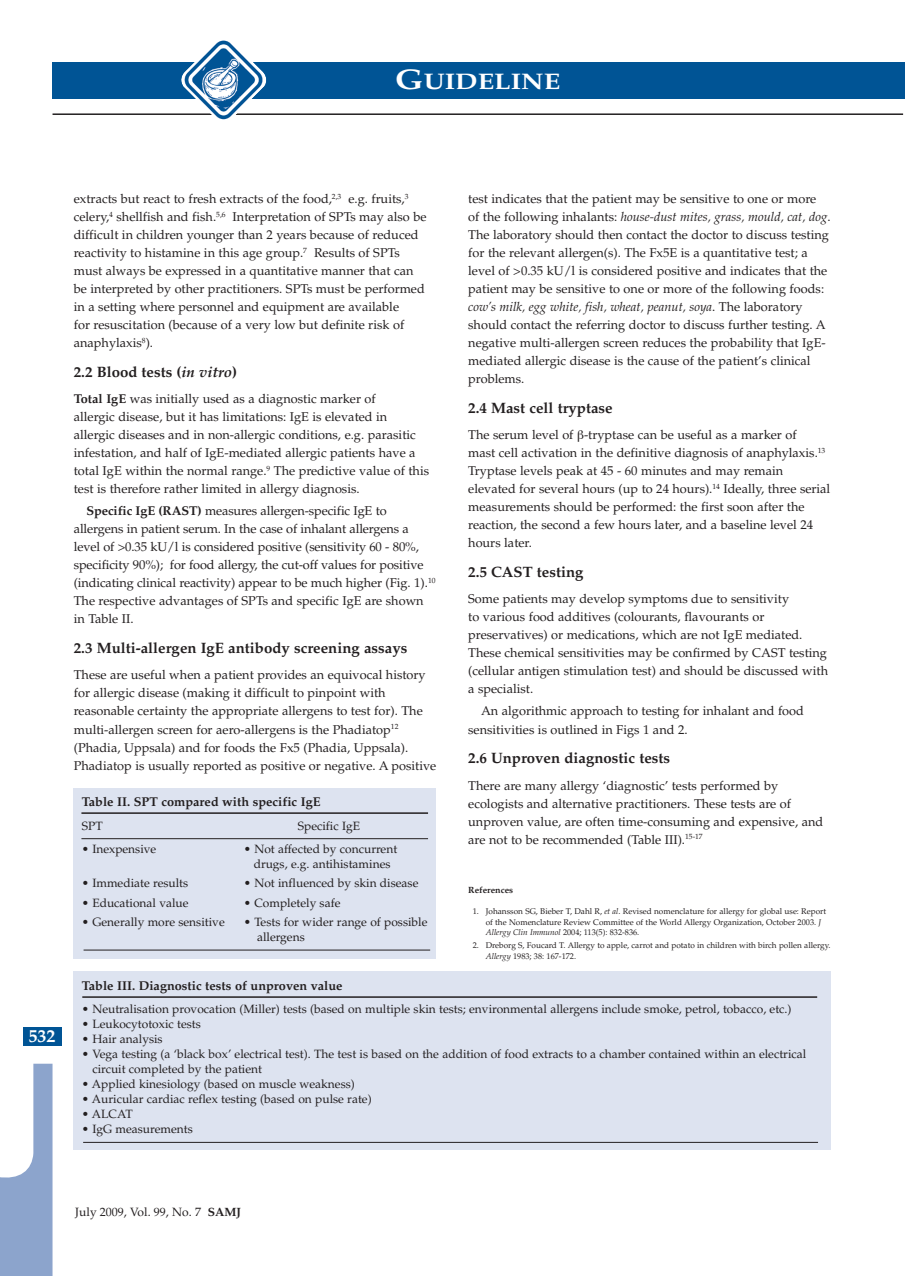
<style>
.page{position:relative;width:905px;height:1276px;background:#fff}
.page>*{position:absolute;margin:0;border:0;box-sizing:border-box;transform-origin:0 0}
.t1{font:700 22.5px "Palatino";color:#fff;scale:1.2 1}
.t2{font:700 18px "Palatino";color:#fff}
.t3{font:700 15px "Palatino";color:#231f20}
.t4{font:12.75px/18px "Palatino";color:#231f20}
.t5{font:700 12.75px "Palatino";color:#231f20}
.t6{font:12px/15px "Palatino";color:#231f20}
.t7{font:700 9px "Palatino";color:#231f20}
.t8{font:8.25px/10.5px "Palatino";color:#231f20}
.s1{font-size:28.5px}
.s2{font-style:italic}
.s3{font-weight:700}
</style>
<div class="page">
<div style="left:53px;top:62px;width:852px;height:36px;background:#005495"></div>
<hr style="left:53px;top:113px;width:850px;height:2px;background:#231f20">
<div style="left:24px;top:1026px;width:38px;height:19px;background:#005495"></div>
<img style="left:181px;top:40px;width:85px;height:80px">
<div style="left:73px;top:788px;width:363px;height:171px;background:#dde3f0"></div>
<hr style="left:81px;top:812px;width:347px;height:2px;background:#231f20">
<hr style="left:81px;top:838px;width:347px;height:1px;background:#231f20">
<hr style="left:84px;top:949px;width:346px;height:1px;background:#231f20">
<div style="left:73px;top:971px;width:757px;height:179px;background:#dde3f0"></div>
<hr style="left:82px;top:996px;width:735px;height:1px;background:#231f20">
<hr style="left:83px;top:1142px;width:735px;height:1px;background:#231f20">
<svg style="left:0;top:1063px;width:53px;height:213px"></svg>
<h1 class="t1" style="left:395px;top:69px;width:139px"><span class="s1">G</span>UIDELINE</h1>
<h2 class="t2" style="left:28px;top:1025px;width:28px">532</h2>
<p class="t4" style="left:74px;top:190px;width:354px">extracts but react to fresh extracts of the food,<sup>2,3</sup> e.g. fruits,<sup>3 </sup>celery,<sup>4</sup> shellfish and fish.<sup>5,6</sup> Interpretation of SPTs may also be difficult in children younger than 2 years because of reduced reactivity to histamine in this age group.<sup>7</sup> Results of SPTs must always be expressed in a quantitative manner that can be interpreted by other practitioners. SPTs must be performed in a setting where personnel and equipment are available<br>for resuscitation (because of a very low but definite risk of anaphylaxis<sup>8</sup>).</p>
<p class="t3" style="left:74px;top:363px;width:165px">2.2 Blood tests (<span class="s2">in vitro</span>)</p>
<p class="t4" style="left:74px;top:390px;width:357px"><span class="s3">Total IgE</span> was initially used as a diagnostic marker of<br>allergic disease, but it has limitations: IgE is elevated in allergic diseases and in non-allergic conditions, e.g. parasitic infestation, and half of IgE-mediated allergic patients have a total IgE within the normal range.<sup>9</sup> The predictive value of this test is therefore rather limited in allergy diagnosis.</p>
<p class="t4" style="left:74px;top:502px;width:363px;text-indent:13px"><span class="s3">Specific IgE (RAST)</span> measures allergen-specific IgE to allergens in patient serum. In the case of inhalant allergens a level of &gt;0.35 kU/l is considered positive (sensitivity 60 - 80%, specificity 90%); for food allergy, the cut-off values for positive (indicating clinical reactivity) appear to be much higher (Fig. 1).<sup>10<br></sup>The respective advantages of SPTs and specific IgE are shown in Table II.</p>
<p class="t3" style="left:74px;top:639px;width:335px">2.3 Multi-allergen IgE antibody screening assays</p>
<p class="t4" style="left:74px;top:666px;width:364px">These are useful when a patient provides an equivocal history for allergic disease (making it difficult to pinpoint with reasonable certainty the appropriate allergens to test for). The multi-allergen screen for aero-allergens is the Phadiatop<sup>12 </sup>(Phadia, Uppsala) and for foods the Fx5 (Phadia, Uppsala).<br>Phadiatop is usually reported as positive or negative. A positive</p>
<p class="t4" style="left:468px;top:190px;width:364px">test indicates that the patient may be sensitive to one or more<br>of the following inhalants: <span class="s2">house-dust mites, grass, mould, cat, dog</span>.<br>The laboratory should then contact the doctor to discuss testing for the relevant allergen(s). The Fx5E is a quantitative test; a level of &gt;0.35 kU/l is considered positive and indicates that the patient may be sensitive to one or more of the following foods: <span class="s2">cow’s milk, egg white, fish, wheat, peanut, soya</span>. The laboratory should contact the referring doctor to discuss further testing. A negative multi-allergen screen reduces the probability that IgE&shy;mediated allergic disease is the cause of the patient’s clinical problems.</p>
<p class="t3" style="left:468px;top:399px;width:146px">2.4 Mast cell tryptase</p>
<p class="t4" style="left:468px;top:426px;width:364px">The serum level of -tryptase can be useful as a marker of<br>mast cell activation in the definitive diagnosis of anaphylaxis.<sup>13<br></sup>Tryptase levels peak at 45 - 60 minutes and may remain elevated for several hours (up to 24 hours).<sup>14</sup> Ideally, three serial measurements should be performed: the first soon after the reaction, the second a few hours later, and a baseline level 24 hours later.</p>
<p class="t3" style="left:468px;top:563px;width:117px">2.5 CAST testing</p>
<p class="t4" style="left:468px;top:590px;width:361px">Some patients may develop symptoms due to sensitivity<br>to various food additives (colourants, flavourants or preservatives) or medications, which are not IgE mediated.<br>These chemical sensitivities may be confirmed by CAST testing (cellular antigen stimulation test) and should be discussed with a specialist.</p>
<p class="t4" style="left:468px;top:702px;width:337px;text-indent:13px">An algorithmic approach to testing for inhalant and food sensitivities is outlined in Figs 1 and 2.</p>
<p class="t3" style="left:468px;top:749px;width:203px">2.6 Unproven diagnostic tests</p>
<p class="t4" style="left:468px;top:776px;width:357px">There are many allergy ‘diagnostic’ tests performed by ecologists and alternative practitioners. These tests are of unproven value, are often time-consuming and expensive, and are not to be recommended (Table III).<sup>15-17</sup></p>
<p class="t5" style="left:82px;top:794px;width:240px">Table II. SPT compared with specific IgE</p>
<p class="t6" style="left:82px;top:818px;width:22px">SPT</p>
<p class="t6" style="left:298px;top:818px;width:64px">Specific IgE</p>
<p class="t6" style="left:82px;top:841px;width:76px">• Inexpensive</p>
<p class="t6" style="left:244px;top:841px;width:155px;text-align:center">• Not affected by concurrent drugs, e.g. antihistamines</p>
<p class="t6" style="left:82px;top:876px;width:108px">• Immediate results</p>
<p class="t6" style="left:244px;top:876px;width:176px">• Not influenced by skin disease</p>
<p class="t6" style="left:82px;top:895px;width:108px">• Educational value</p>
<p class="t6" style="left:244px;top:895px;width:98px">• Completely safe</p>
<p class="t6" style="left:82px;top:914px;width:144px">• Generally more sensitive</p>
<p class="t6" style="left:257px;top:914px;width:172px;text-indent:-13px">• Tests for wider range of possible allergens</p>
<p class="t5" style="left:82px;top:977px;width:262px">Table III. Diagnostic tests of unproven value</p>
<p class="t6" style="left:82px;top:1001px;width:711px">• Neutralisation provocation (Miller) tests (based on multiple skin tests; environmental allergens include smoke, petrol, tobacco, etc.)</p>
<p class="t6" style="left:82px;top:1016px;width:121px">• Leukocytotoxic tests</p>
<p class="t6" style="left:82px;top:1031px;width:82px">• Hair analysis</p>
<p class="t6" style="left:92px;top:1046px;width:715px;text-indent:-11px">• Vega testing (a ‘black box’ electrical test). The test is based on the addition of food extracts to a chamber contained within an electrical circuit completed by the patient</p>
<p class="t6" style="left:82px;top:1076px;width:275px">• Applied kinesiology (based on muscle weakness)</p>
<p class="t6" style="left:82px;top:1091px;width:291px">• Auricular cardiac reflex testing (based on pulse rate)</p>
<p class="t6" style="left:82px;top:1106px;width:53px">• ALCAT</p>
<p class="t6" style="left:82px;top:1121px;width:113px">• IgG measurements</p>
<p class="t7" style="left:468px;top:885px;width:46px">References</p>
<p class="t8" style="left:486px;top:906px;width:342px;text-indent:-13px">1. Johansson SG, Bieber T, Dahl R, <span class="s2">et al</span>. Revised nomenclature for allergy for global use: Report of the Nomenclature Review Committee of the World Allergy Organization, October 2003. <span class="s2">J<br>Allergy Clin Immunol</span> 2004; 113(5): 832-836.</p>
<p class="t8" style="left:486px;top:940px;width:346px;text-indent:-13px">2. Dreborg S, Foucard T. Allergy to apple, carrot and potato in children with birch pollen allergy.<br><span class="s2">Allergy</span> 1983; 38: 167-172.</p>
<p class="t6" style="left:75px;top:1205px;width:167px">July 2009, Vol. 99, No. 7 <span class="s3">SAMJ</span></p>
</div>
